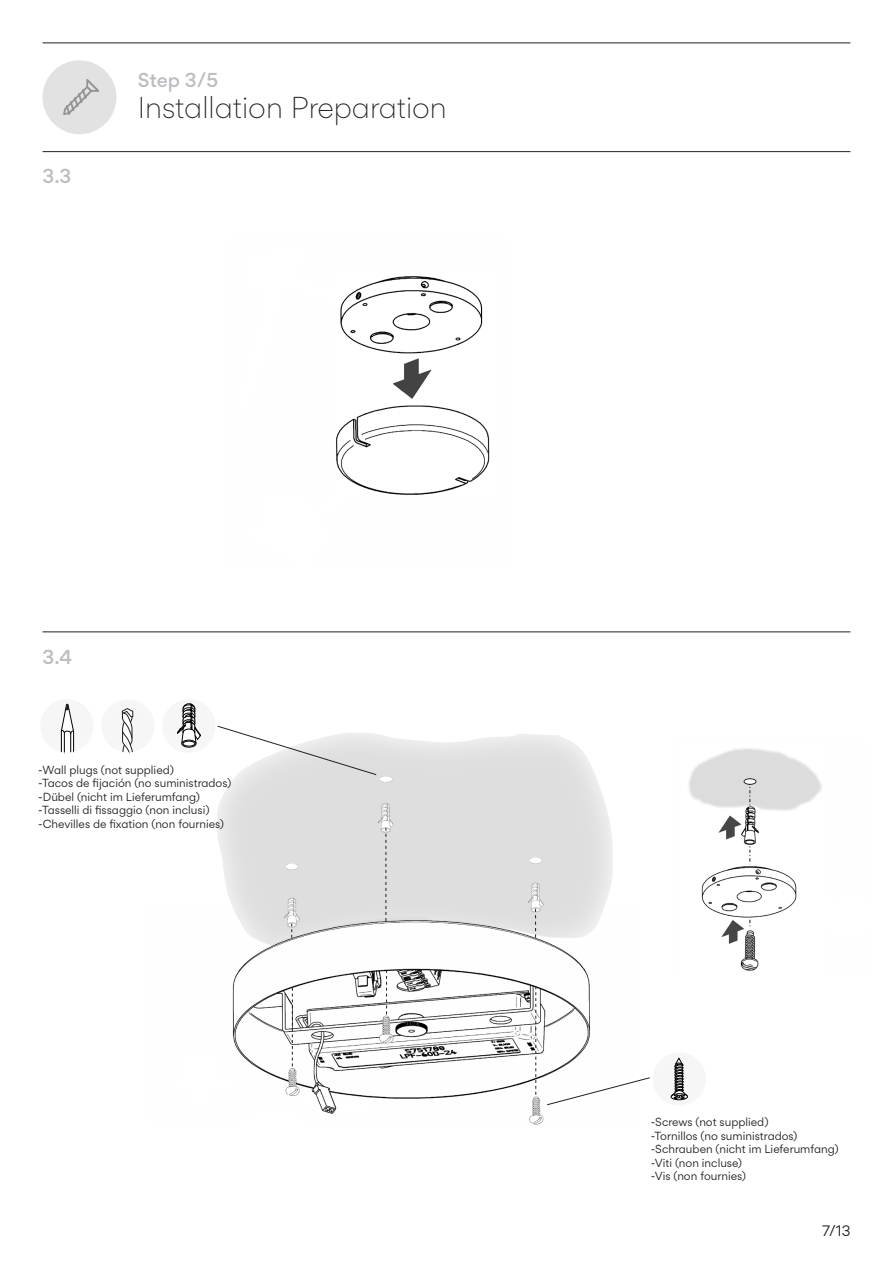
<style>
.page{position:relative;width:893px;height:1263px;background:#fff}
.page>*{position:absolute;margin:0;border:0;box-sizing:border-box;transform-origin:0 0}
.Texto_Ficha_Tripa_20{font:300 27px "Gordita";color:#231f20}
.Texto_Ficha_Tripa_20-2{font:500 18px "Gordita";color:#bcbdc0}
.t1{font:13.5px "Gordita";color:#231f20}
.t2{font:10.5px "Gordita";color:#231f20}
</style>
<div class="page">
<hr style="left:43px;top:43px;width:807px;height:1px;background:#231f20">
<hr style="left:43px;top:151px;width:807px;height:1px;background:#231f20">
<div style="left:43px;top:60px;width:73px;height:74px;background:#e3e2e2;border-radius:50%"></div>
<svg style="left:63px;top:79px;width:36px;height:36px"></svg>
<img style="left:336px;top:276px;width:154px;height:219px">
<img style="left:689px;top:748px;width:133px;height:223px">
<img style="left:217px;top:734px;width:396px;height:391px">
<svg style="left:285px;top:863px;width:13px;height:7px"></svg>
<svg style="left:529px;top:857px;width:13px;height:6px"></svg>
<hr style="left:43px;top:631px;width:807px;height:1px;background:#231f20">
<svg style="left:60px;top:703px;width:332px;height:79px"></svg>
<svg style="left:547px;top:1050px;width:141px;height:57px"></svg>
<svg style="left:292px;top:988px;width:1px;height:78px"></svg>
<svg style="left:386px;top:970px;width:1px;height:44px"></svg>
<svg style="left:536px;top:986px;width:1px;height:109px"></svg>
<svg style="left:291px;top:924px;width:1px;height:14px"></svg>
<svg style="left:386px;top:828px;width:1px;height:93px"></svg>
<svg style="left:535px;top:909px;width:1px;height:29px"></svg>
<p class="Texto_Ficha_Tripa_20-2" style="left:43px;top:162px;width:30px">3.3</p>
<p class="Texto_Ficha_Tripa_20-2" style="left:138px;top:66px;width:82px">Step 3/5</p>
<p class="Texto_Ficha_Tripa_20" style="left:138px;top:88px;width:311px">Installation Preparation</p>
<p class="Texto_Ficha_Tripa_20-2" style="left:43px;top:643px;width:31px">3.4</p>
<p class="t2" style="left:38px;top:762px;width:137px">-Wall plugs (not supplied)</p>
<p class="t2" style="left:38px;top:775px;width:194px">-Tacos de fijación (no suministrados)</p>
<p class="t2" style="left:38px;top:789px;width:163px">-Dübel (nicht im Lieferumfang)</p>
<p class="t2" style="left:38px;top:802px;width:173px">-Tasselli di fissaggio (non inclusi)</p>
<p class="t2" style="left:38px;top:816px;width:187px">-Chevilles de fixation (non fournies)</p>
<p class="t2" style="left:651px;top:1114px;width:119px">-Screws (not supplied)</p>
<p class="t2" style="left:651px;top:1128px;width:148px">-Tornillos (no suministrados)</p>
<p class="t2" style="left:651px;top:1141px;width:189px">-Schrauben (nicht im Lieferumfang)</p>
<p class="t2" style="left:651px;top:1155px;width:93px">-Viti (non incluse)</p>
<p class="t2" style="left:651px;top:1168px;width:97px">-Vis (non fournies)</p>
<p class="t1" style="left:822px;top:1220px;width:30px">7/13</p>
</div>
